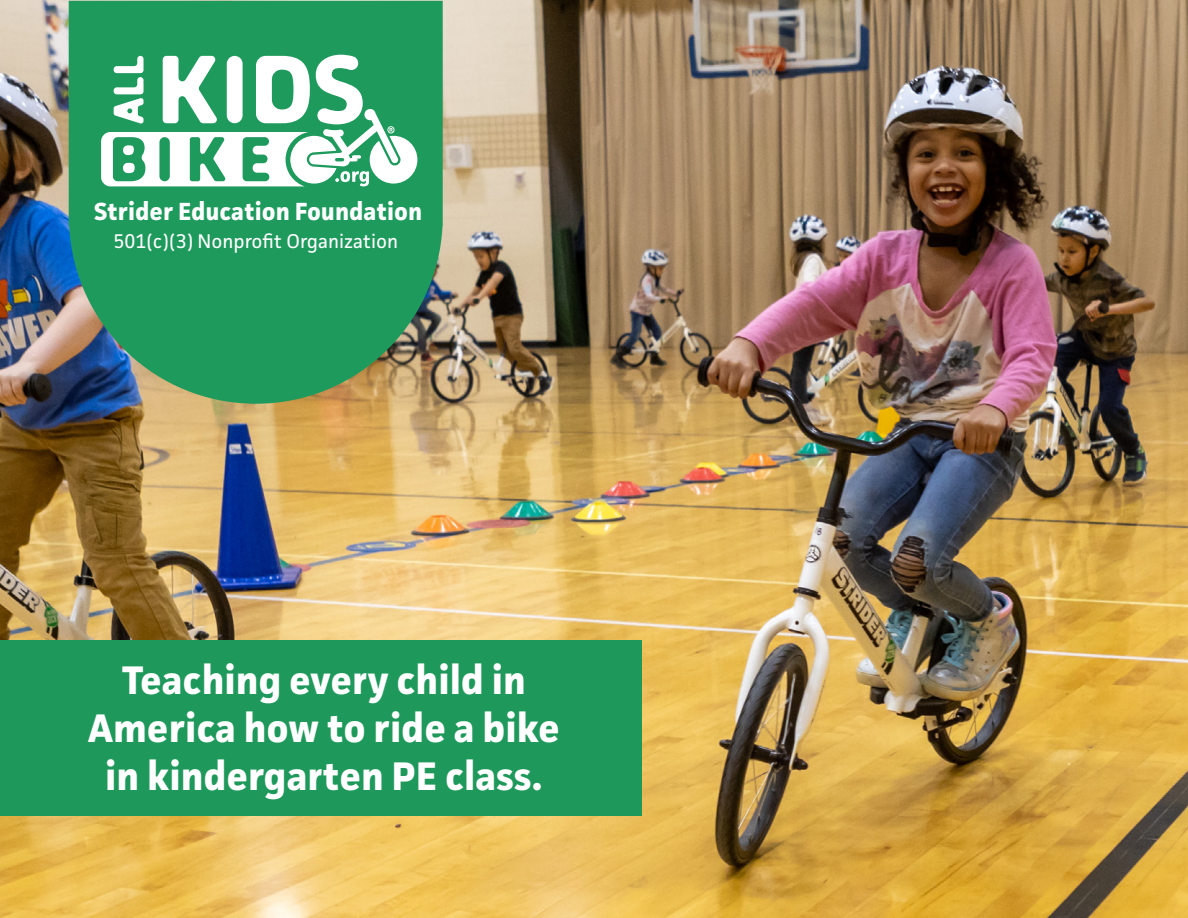
<style>
.page{position:relative;width:1188px;height:918px;background:#fff}
.page>*{position:absolute;margin:0;border:0;box-sizing:border-box;transform-origin:0 0}
.t1{font:700 39.9px/48px "Facit";color:#fff;text-align:center}
.t2{font:700 24.9px "Facit";color:#fff}
.t3{font:19.95px "Facit";color:#fff}
</style>
<div class="page">
<img style="left:0;top:0;width:1188px;height:918px">
<svg style="left:69px;top:1px;width:374px;height:403px;background:#2c955f"></svg>
<svg style="left:101px;top:55px;width:316px;height:131px"></svg>
<div style="left:0;top:640px;width:642px;height:176px;background:#1f995b"></div>
<p class="t2" style="left:94px;top:196px;width:330px">Strider Education Foundation</p>
<p class="t3" style="left:113px;top:229px;width:286px">501(c)(3) Nonprofit Organization</p>
<p class="t1" style="left:88px;top:655px;width:473px">Teaching every child in<br>America how to ride a bike in kindergarten PE class.</p>
</div>
